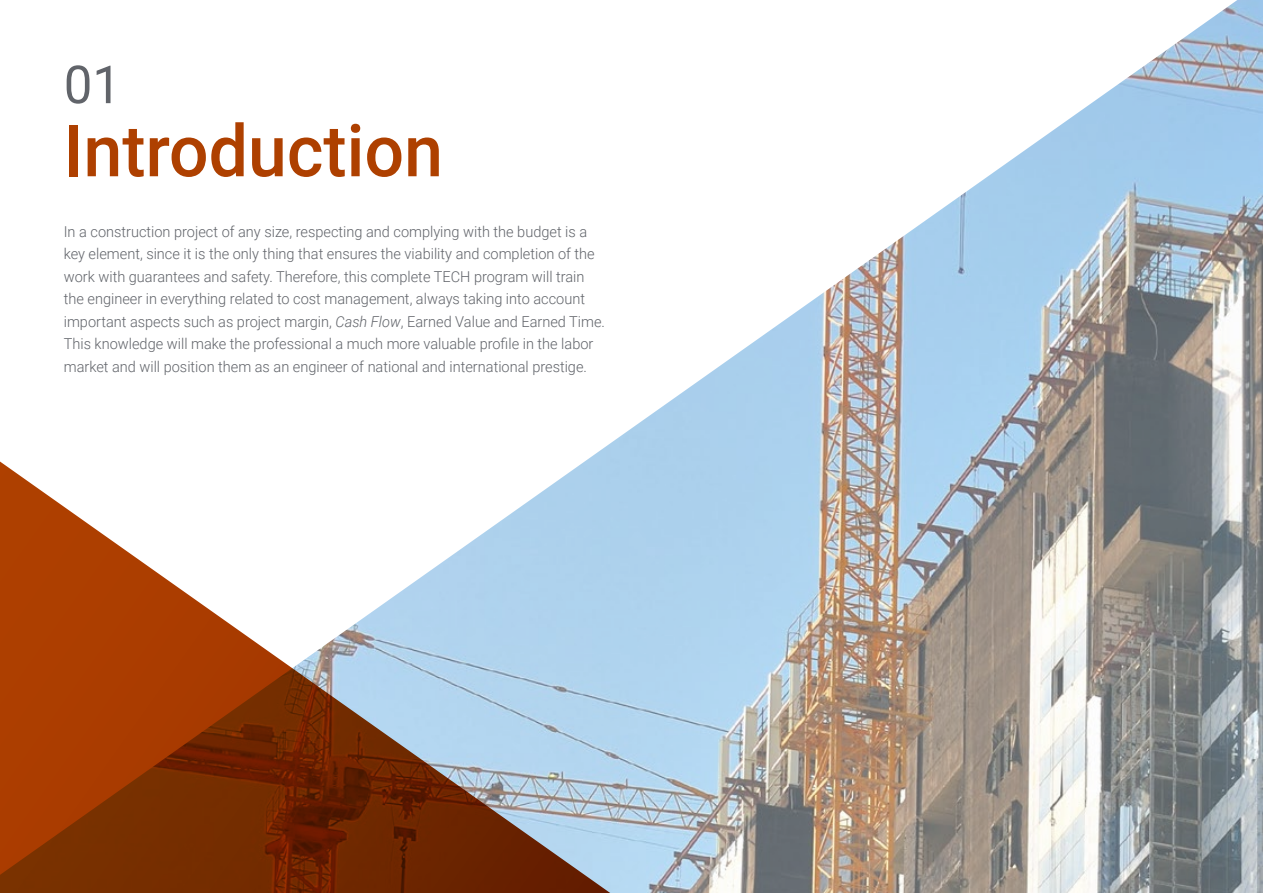
<style>
.page{position:relative;width:1263px;height:893px;background:#fff}
.page>*{position:absolute;margin:0;border:0;box-sizing:border-box;transform-origin:0 0}
.t1{font:500 72px "Roboto";color:#ae4000}
.t2{font:52.5px "Roboto";color:#61646a}
.t3{font:300 15px/22.5px "Roboto";color:#61646a}
.s1{font-style:italic}
</style>
<div class="page">
<img style="left:607px;top:0;width:656px;height:893px">
<svg style="left:0;top:446px;width:640px;height:447px"></svg>
<h2 class="t2" style="left:64px;top:48px;width:59px">01</h2>
<h1 class="t1" style="left:64px;top:100px;width:381px">Introduction</h1>
<p class="t3" style="left:64px;top:219px;width:543px">In a construction project of any size, respecting and complying with the budget is a key element, since it is the only thing that ensures the viability and completion of the work with guarantees and safety. Therefore, this complete TECH program will train the engineer in everything related to cost management, always taking into account important aspects such as project margin, <span class="s1">Cash Flow</span>, Earned Value and Earned Time.<br>This knowledge will make the professional a much more valuable profile in the labor market and will position them as an engineer of national and international prestige.</p>
</div>
